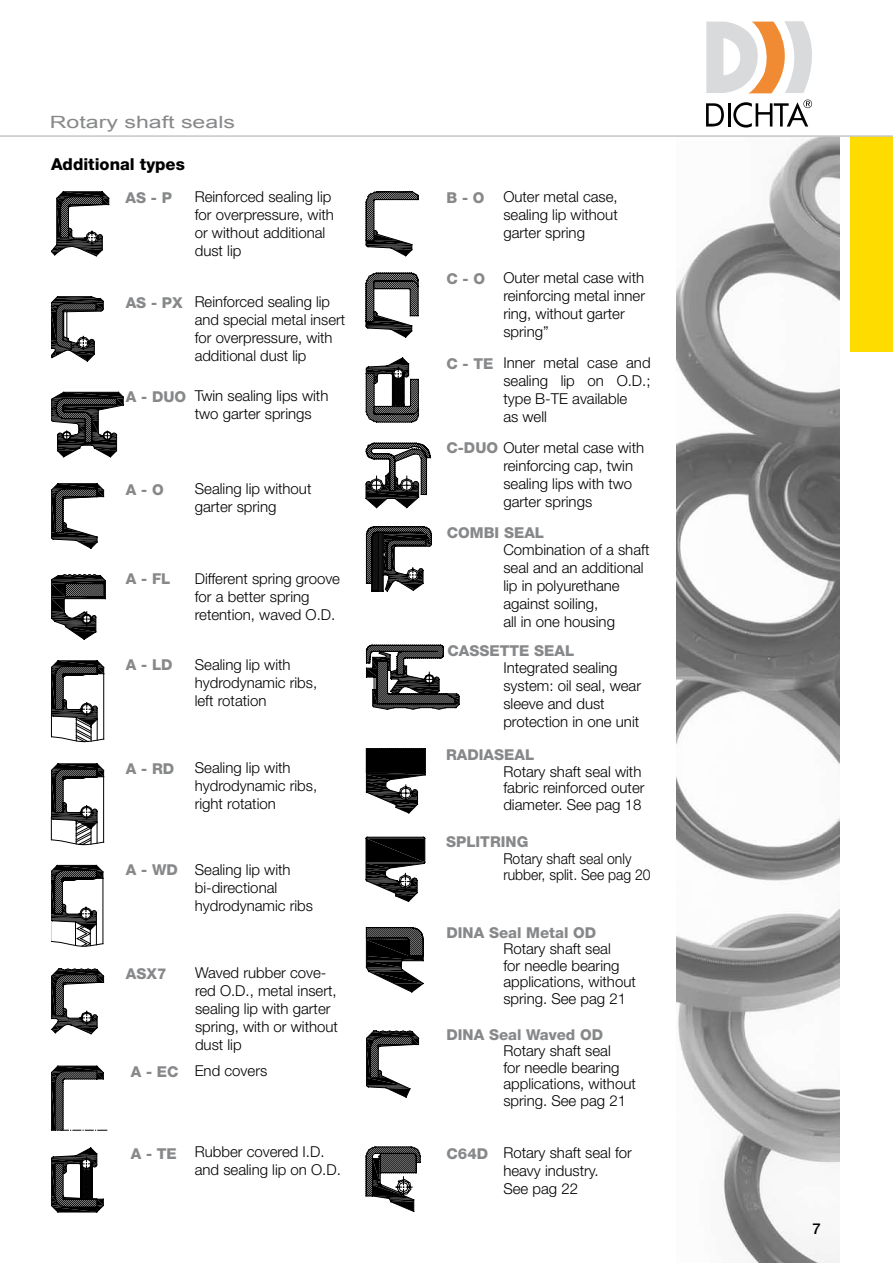
<style>
.page{position:relative;width:893px;height:1263px;background:#fff}
.page>*{position:absolute;margin:0;border:0;box-sizing:border-box;transform-origin:0 0}
.t1{font:16.95px "Arial";color:#87888a;scale:1.37 1}
.t2{font:800 16.5px "Helvetica Neue";color:#000}
.t3{font:300 15px/18px "Helvetica Neue LT Std";color:#000}
.t4{font:800 15px "Helvetica Neue";color:#87888a}
.t5{font:300 15px/16.5px "Helvetica Neue LT Std";color:#000;scale:.93 1}
.t6{font:500 15px "Helvetica Neue";color:#000}
.s1{font-family:"Helvetica Neue";font-weight:800;color:#87888a}
</style>
<div class="page">
<img style="left:676px;top:137px;width:164px;height:1126px">
<svg style="left:706px;top:21px;width:106px;height:72px"></svg>
<svg style="left:706px;top:103px;width:18px;height:24px"></svg>
<hr style="left:728px;top:103px;width:2px;height:24px;background:#000">
<svg style="left:733px;top:100px;width:79px;height:28px"></svg>
<div style="left:850px;top:136px;width:43px;height:216px;background:#ffdc00"></div>
<hr style="left:0;top:135px;width:893px;height:2px;background:#c5c6c8">
<svg style="left:51px;top:191px;width:59px;height:66px"></svg>
<svg style="left:366px;top:191px;width:53px;height:65px"></svg>
<svg style="left:366px;top:273px;width:53px;height:65px"></svg>
<svg style="left:366px;top:357px;width:53px;height:66px"></svg>
<svg style="left:366px;top:443px;width:66px;height:66px"></svg>
<svg style="left:366px;top:526px;width:66px;height:66px"></svg>
<svg style="left:366px;top:645px;width:94px;height:65px"></svg>
<svg style="left:366px;top:748px;width:60px;height:66px"></svg>
<svg style="left:366px;top:837px;width:60px;height:65px"></svg>
<svg style="left:366px;top:927px;width:58px;height:66px"></svg>
<svg style="left:366px;top:1030px;width:54px;height:67px"></svg>
<svg style="left:366px;top:1146px;width:55px;height:66px"></svg>
<svg style="left:51px;top:296px;width:53px;height:66px"></svg>
<svg style="left:51px;top:392px;width:73px;height:66px"></svg>
<svg style="left:51px;top:483px;width:54px;height:66px"></svg>
<svg style="left:51px;top:574px;width:55px;height:66px"></svg>
<svg style="left:51px;top:660px;width:54px;height:83px"></svg>
<svg style="left:51px;top:763px;width:54px;height:83px"></svg>
<svg style="left:51px;top:865px;width:53px;height:82px"></svg>
<svg style="left:51px;top:969px;width:54px;height:66px"></svg>
<svg style="left:51px;top:1066px;width:57px;height:147px"></svg>
<p class="t1" style="left:50px;top:111px;width:137px">Rotary shaft seals</p>
<p class="t2" style="left:51px;top:154px;width:135px">Additional types</p>
<p class="t4" style="left:126px;top:189px;width:48px">AS - P</p>
<p class="t3" style="left:195px;top:187px;width:141px">Reinforced sealing lip for overpressure, with or without additional dust lip</p>
<p class="t4" style="left:446px;top:189px;width:40px">B - O</p>
<p class="t3" style="left:503px;top:187px;width:116px;text-align:justify">Outer metal case, sealing lip without garter spring</p>
<p class="t3" style="left:503px;top:268px;width:143px;text-indent:-57px"><span class="s1">C - O</span> Outer metal case with reinforcing metal inner ring, without garter spring”</p>
<p class="t3" style="left:503px;top:353px;width:149px;text-indent:-57px"><span class="s1">C - TE</span> Inner metal case and sealing lip on O.D.; type B-TE available<br>as well</p>
<p class="t3" style="left:503px;top:438px;width:142px;text-indent:-57px"><span class="s1">C-DUO</span> Outer metal case with reinforcing cap, twin sealing lips with two garter springs</p>
<p class="t4" style="left:447px;top:523px;width:99px">COMBI SEAL</p>
<p class="t3" style="left:503px;top:540px;width:148px">Combination of a shaft seal and an additional lip in polyurethane against soiling,<br>all in one housing</p>
<p class="t3" style="left:503px;top:658px;width:139px">Integrated sealing system: oil seal, wear sleeve and dust protection in one unit</p>
<p class="t4" style="left:446px;top:745px;width:90px">RADIASEAL</p>
<p class="t3" style="left:503px;top:763px;width:143px;line-height:16.5px">Rotary shaft seal with fabric reinforced outer diameter. See pag 18</p>
<p class="t4" style="left:446px;top:833px;width:84px">SPLITRING</p>
<p class="t5" style="left:503px;top:850px;width:160px">Rotary shaft seal only rubber, split. See pag 20</p>
<p class="t3" style="left:195px;top:293px;width:152px;text-indent:-69px"><span class="s1">AS - PX</span> Reinforced sealing lip and special metal insert for overpressure, with additional dust lip</p>
<p class="t3" style="left:195px;top:386px;width:135px;text-indent:-69px"><span class="s1">A - DUO</span> Twin sealing lips with two garter springs</p>
<p class="t4" style="left:126px;top:481px;width:39px">A - O</p>
<p class="t3" style="left:195px;top:480px;width:118px">Sealing lip without garter spring</p>
<p class="t4" style="left:126px;top:570px;width:46px">A - FL</p>
<p class="t3" style="left:195px;top:569px;width:147px">Different spring groove for a better spring retention, waved O.D.</p>
<p class="t4" style="left:126px;top:656px;width:48px">A - LD</p>
<p class="t3" style="left:195px;top:655px;width:124px">Sealing lip with hydrodynamic ribs, left rotation</p>
<p class="t4" style="left:448px;top:642px;width:128px">CASSETTE SEAL</p>
<p class="t4" style="left:126px;top:760px;width:50px">A - RD</p>
<p class="t3" style="left:195px;top:759px;width:124px">Sealing lip with hydrodynamic ribs, right rotation</p>
<p class="t3" style="left:195px;top:860px;width:120px;text-indent:-69px"><span class="s1">A - WD</span> Sealing lip with bi-directional hydrodynamic ribs</p>
<p class="t4" style="left:126px;top:965px;width:42px">ASX7</p>
<p class="t3" style="left:195px;top:963px;width:145px">Waved rubber cove&shy;red O.D., metal insert, sealing lip with garter spring, with or without dust lip</p>
<p class="t3" style="left:131px;top:1061px;width:138px"><span class="s1">A - EC</span> End covers</p>
<p class="t4" style="left:131px;top:1145px;width:48px">A - TE</p>
<p class="t3" style="left:195px;top:1143px;width:148px">Rubber covered I.D. and sealing lip on O.D.</p>
<p class="t4" style="left:446px;top:924px;width:151px">DINA Seal Metal OD</p>
<p class="t3" style="left:503px;top:940px;width:134px;line-height:16.5px">Rotary shaft seal<br>for needle bearing applications, without spring. See pag 21</p>
<p class="t4" style="left:446px;top:1026px;width:158px">DINA Seal Waved OD</p>
<p class="t3" style="left:503px;top:1042px;width:134px;line-height:16.5px">Rotary shaft seal<br>for needle bearing applications, without spring. See pag 21</p>
<p class="t3" style="left:503px;top:1143px;width:130px;text-indent:-57px"><span class="s1">C64D</span> Rotary shaft seal for heavy industry.<br>See pag 22</p>
<p class="t6" style="left:812px;top:1219px;width:10px">7</p>
</div>
